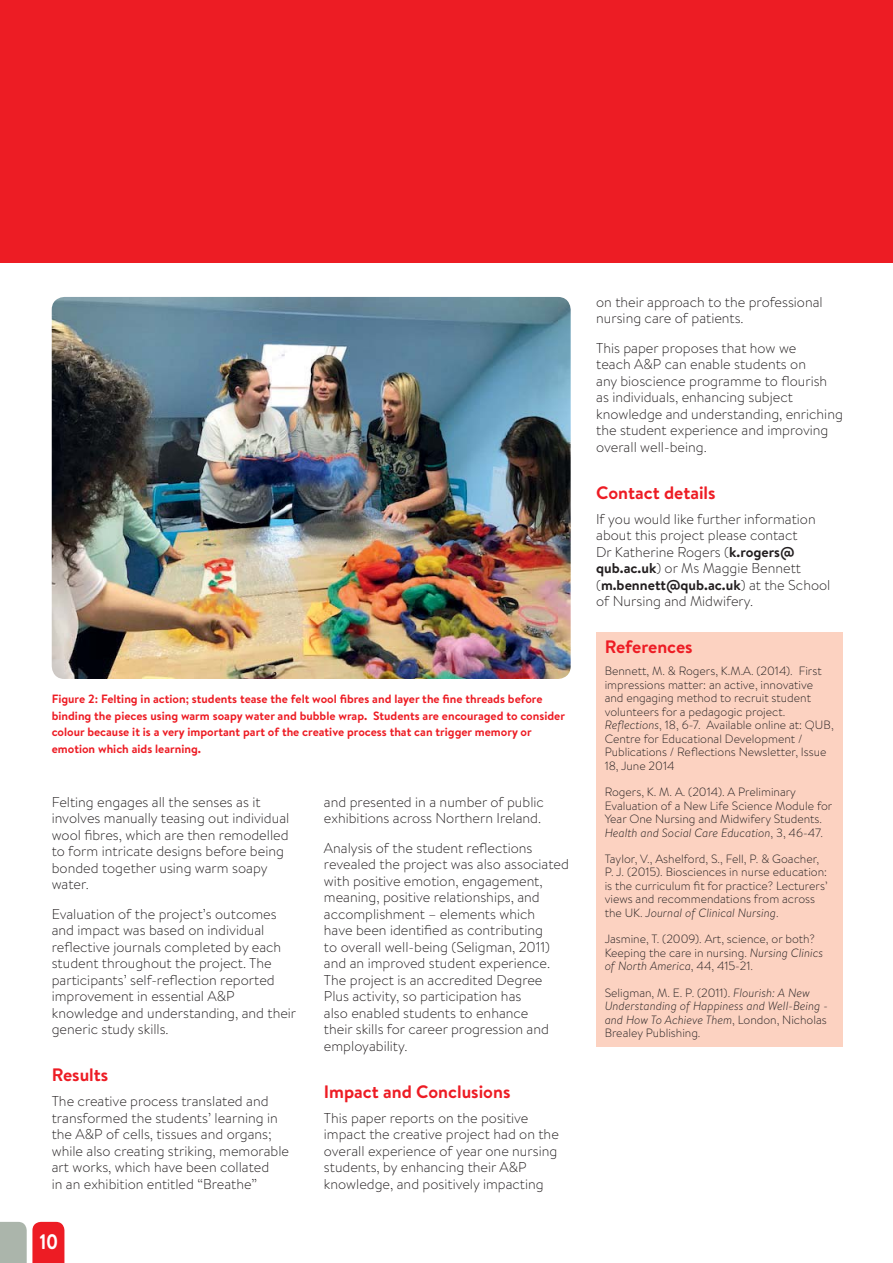
<style>
.page{position:relative;width:893px;height:1263px;background:#fff}
.page>*{position:absolute;margin:0;border:0;box-sizing:border-box;transform-origin:0 0}
.t1{font:700 21px "Brandon Text";color:#fff;scale:.9 1}
.t2{font:700 18px "Brandon Text";color:#ed1c24}
.t3{font:300 14.25px/16.5px "Brandon Text";color:#231f20}
.t4{font:300 12px/13.5px "Brandon Text";color:#231f20}
.t5{font:700 12px/16.5px "Brandon Text";color:#ed1c24}
.t6{font:italic 300 12px/13.5px "Brandon Text";color:#231f20}
.s1{font-weight:700}
.s2{font-style:italic}
.s3{font-style:normal}
</style>
<div class="page">
<div style="left:0;top:0;width:893px;height:263px;background:#ed1c24"></div>
<svg style="left:0;top:1222px;width:64px;height:41px;background:#d37272"></svg>
<div style="left:596px;top:632px;width:247px;height:27px;background:#fcd2c1"></div>
<div style="left:596px;top:658px;width:247px;height:124px;background:#fcd2c1"></div>
<div style="left:596px;top:779px;width:247px;height:70px;background:#fcd2c1"></div>
<div style="left:596px;top:846px;width:247px;height:83px;background:#fcd2c1"></div>
<div style="left:596px;top:926px;width:247px;height:56px;background:#fcd2c1"></div>
<div style="left:596px;top:979px;width:247px;height:68px;background:#fcd2c1"></div>
<img style="left:52px;top:297px;width:518px;height:382px;border-radius:13px">
<p class="t5" style="left:52px;top:692px;width:515px">Figure 2: Felting in action; students tease the felt wool fibres and layer the fine threads before binding the pieces using warm soapy water and bubble wrap. Students are encouraged to consider colour because it is a very important part of the creative process that can trigger memory or emotion which aids learning.</p>
<p class="t3" style="left:52px;top:795px;width:239px">Felting engages all the senses as it involves manually teasing out individual wool fibres, which are then remodelled to form intricate designs before being bonded together using warm soapy water.</p>
<p class="t3" style="left:52px;top:907px;width:246px">Evaluation of the project’s outcomes and impact was based on individual reflective journals completed by each student throughout the project. The participants’ self-reflection reported improvement in essential A&amp;P knowledge and understanding, and their generic study skills.</p>
<p class="t2" style="left:52px;top:1068px;width:58px">Results</p>
<p class="t3" style="left:52px;top:1095px;width:239px">The creative process translated and transformed the students’ learning in the A&amp;P of cells, tissues and organs; while also creating striking, memorable art works, which have been collated<br>in an exhibition entitled “Breathe”</p>
<h1 class="t1" style="left:39px;top:1229px;width:23px">10</h1>
<p class="t3" style="left:324px;top:795px;width:221px">and presented in a number of public exhibitions across Northern Ireland.</p>
<p class="t3" style="left:324px;top:841px;width:246px">Analysis of the student reflections revealed the project was also associated with positive emotion, engagement, meaning, positive relationships, and accomplishment – elements which<br>have been identified as contributing<br>to overall well-being (Seligman, 2011) and an improved student experience.<br>The project is an accredited Degree Plus activity, so participation has<br>also enabled students to enhance<br>their skills for career progression and employability.</p>
<p class="t2" style="left:324px;top:1085px;width:188px">Impact and Conclusions</p>
<p class="t3" style="left:324px;top:1111px;width:236px">This paper reports on the positive impact the creative project had on the overall experience of year one nursing students, by enhancing their A&amp;P knowledge, and positively impacting</p>
<p class="t3" style="left:596px;top:295px;width:228px">on their approach to the professional nursing care of patients.</p>
<p class="t3" style="left:596px;top:341px;width:248px">This paper proposes that how we<br>teach A&amp;P can enable students on<br>any bioscience programme to flourish as individuals, enhancing subject knowledge and understanding, enriching the student experience and improving overall well-being.</p>
<p class="t2" style="left:596px;top:486px;width:121px">Contact details</p>
<p class="t3" style="left:596px;top:512px;width:236px">If you would like further information about this project please contact<br>Dr Katherine Rogers (<span class="s1">k.rogers@ qub.ac.uk</span>) or Ms Maggie Bennett (<span class="s1">m.bennett@qub.ac.uk</span>) at the School of Nursing and Midwifery.</p>
<p class="t2" style="left:604px;top:641px;width:89px">References</p>
<p class="t4" style="left:604px;top:666px;width:230px">Bennett, M. &amp; Rogers, K.M.A. (2014). First impressions matter: an active, innovative and engaging method to recruit student volunteers for a pedagogic project.<br><span class="s2">Reflections</span>, 18, 6-7. Available online at: QUB, Centre for Educational Development / Publications / Reflections Newsletter, Issue 18, June 2014</p>
<p class="t4" style="left:604px;top:786px;width:229px">Rogers, K. M. A. (2014). A Preliminary Evaluation of a New Life Science Module for Year One Nursing and Midwifery Students.<br><span class="s2">Health and Social Care Education</span>, 3, 46-47.</p>
<p class="t4" style="left:604px;top:853px;width:224px">Taylor, V., Ashelford, S., Fell, P. &amp; Goacher, P. J. (2015). Biosciences in nurse education: is the curriculum fit for practice? Lecturers’ views and recommendations from across the UK. <span class="s2">Journal of Clinical Nursing</span>.</p>
<p class="t4" style="left:604px;top:933px;width:220px">Jasmine, T. (2009). Art, science, or both?<br>Keeping the care in nursing. <span class="s2">Nursing Clinics of North America</span>, 44, 415-21.</p>
<p class="t6" style="left:604px;top:987px;width:225px"><span class="s3">Seligman, M. E. P. (2011).</span> Flourish: A New Understanding of Happiness and Well-Being - and How To Achieve Them<span class="s3">, London, Nicholas Brealey Publishing.</span></p>
</div>
